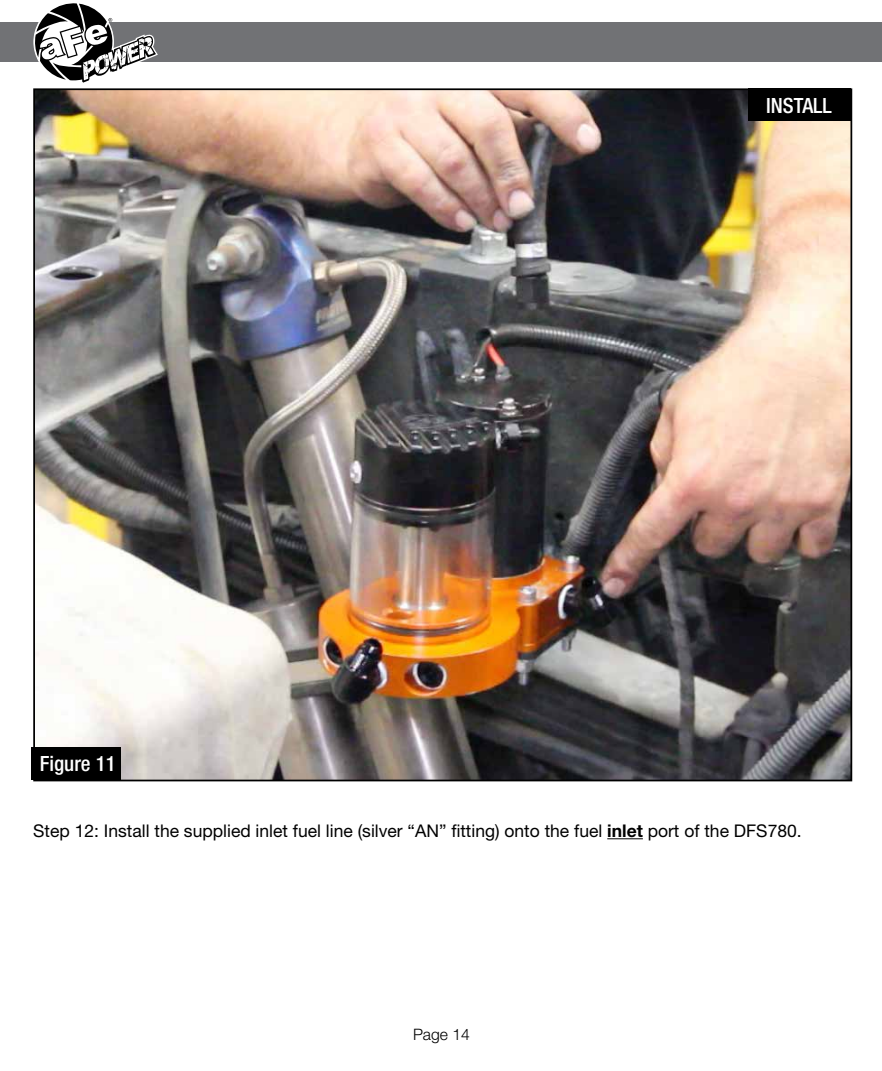
<style>
.page{position:relative;width:882px;height:1071px;background:#fff}
.page>*{position:absolute;margin:0;border:0;box-sizing:border-box;transform-origin:0 0}
.t1{font:500 condensed 21px "Helvetica Neue";color:#fff}
.t2{font:17.5px "Helvetica Neue";color:#000}
.t3{font:300 15.75px "Helvetica Neue";color:#000}
.s1{font-weight:700}
</style>
<div class="page">
<img style="left:36px;top:91px;width:813px;height:687px">
<hr style="left:607px;top:838px;width:36px;height:1px;background:#000">
<div style="left:32px;top:747px;width:89px;height:33px;background:#000"></div>
<div style="left:748px;top:88px;width:102px;height:33px;background:#000"></div>
<div style="left:0;top:23px;width:882px;height:39px;background:#717275"></div>
<svg style="left:34px;top:3px;width:124px;height:80px"></svg>
<p class="t1" style="left:40px;top:751px;width:77px">Figure 11</p>
<p class="t1" style="left:766px;top:93px;width:67px">INSTALL</p>
<p class="t2" style="left:33px;top:820px;width:770px">Step 12: Install the supplied inlet fuel line (silver “AN” fitting) onto the fuel <span class="s1">inlet</span> port of the DFS780.</p>
<p class="t3" style="left:413px;top:1024px;width:58px">Page 14</p>
</div>
